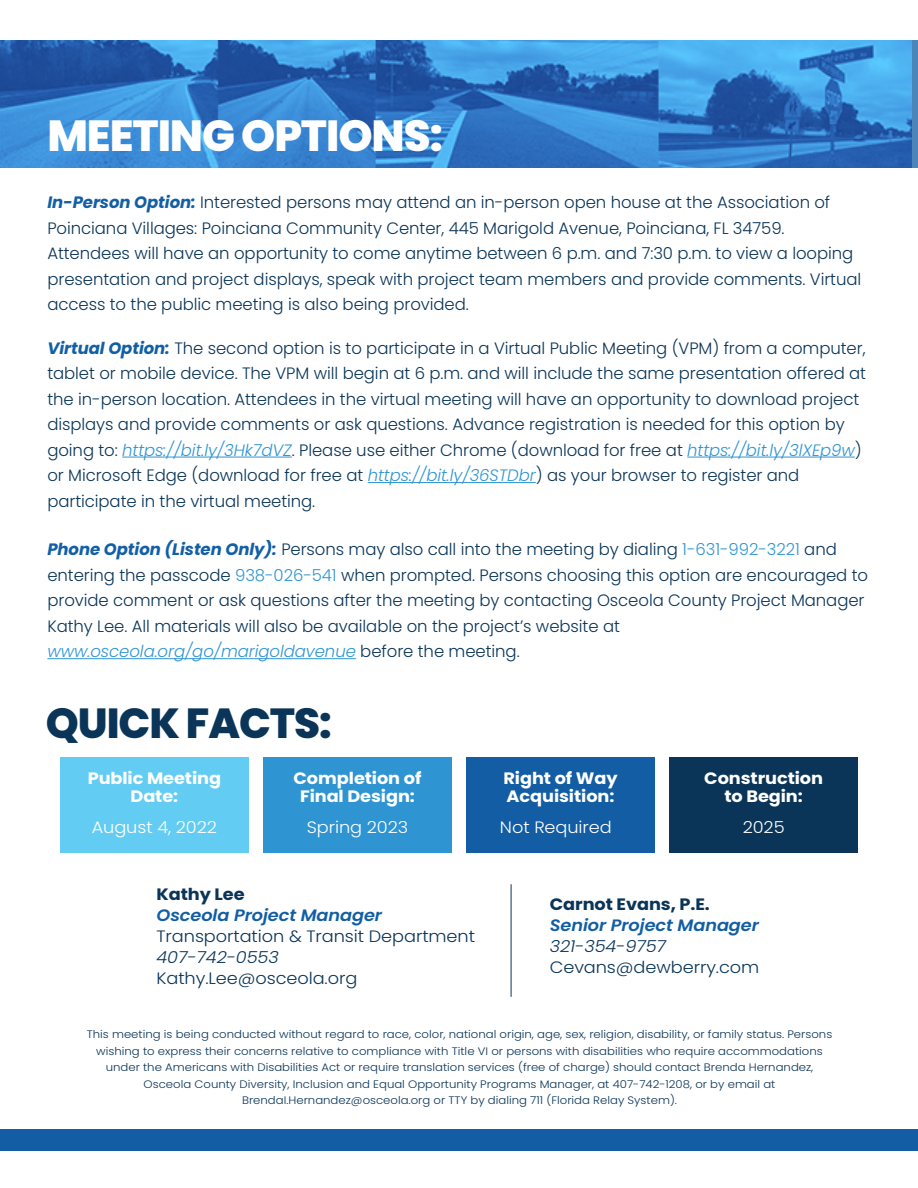
<style>
.page{position:relative;width:918px;height:1188px;background:#fff}
.page>*{position:absolute;margin:0;border:0;box-sizing:border-box;transform-origin:0 0}
.t1{font:800 43.5px "Poppins";letter-spacing:-.025em;color:#fff}
.t2{font:800 42px "Poppins";letter-spacing:-.025em;color:#0a3558}
.t3{font:300 16.5px/25.5px "Poppins";letter-spacing:-.005em;color:#0a3558}
.t4{font:300 16.5px/21px "Poppins";letter-spacing:-.005em;color:#0a3558;scale:1.08 1}
.t5{font:700 16.5px/18px "Poppins";letter-spacing:-.005em;color:#fff;text-align:center;scale:1.08 1}
.t6{font:italic 600 16.5px/21px "Poppins";letter-spacing:-.005em;color:#125ea5;scale:1.08 1}
.t7{font:300 16.5px "Poppins";letter-spacing:-.005em;color:#fff;scale:1.08 1}
.t8{font:300 10.8px/16.5px "Poppins";color:#0a3558;text-align:center;scale:1.08 1}
.s1{font-weight:700;font-style:italic;color:#135fa6}
.s2{font-style:italic;color:#3095d2}
.s3{color:#3095d2}
.s4{font-weight:700}
.s5{font-weight:600;font-style:italic;color:#125ea5}
.s6{font-style:italic}
.s7{font-weight:700;font-style:normal;color:#0a3558}
.s8{font-weight:300;color:#0a3558}
.s9{font-weight:300;font-style:normal;color:#0a3558}
</style>
<div class="page">
<hr style="left:511px;top:884px;width:1px;height:113px;background:#0a3558">
<hr style="left:47px;top:658px;width:309px;height:1px;background:#3095d2">
<hr style="left:368px;top:482px;width:168px;height:1px;background:#3095d2">
<hr style="left:687px;top:457px;width:168px;height:1px;background:#3095d2">
<hr style="left:122px;top:457px;width:170px;height:1px;background:#3095d2">
<div style="left:0;top:1129px;width:918px;height:22px;background:#125da4"></div>
<svg style="left:0;top:40px;width:918px;height:128px;background:#3680c9"></svg>
<div style="left:60px;top:757px;width:189px;height:95px;background:#63ccf3"></div>
<div style="left:263px;top:757px;width:189px;height:95px;background:#2e95d2"></div>
<div style="left:466px;top:757px;width:189px;height:95px;background:#125da4"></div>
<div style="left:669px;top:757px;width:189px;height:95px;background:#0a3558"></div>
<h2 class="t1" style="left:47px;top:111px;width:397px">MEETING OPTIONS:</h2>
<p class="t3" style="left:47px;top:190px;width:815px"><span class="s1">In-Person Option:</span> Interested persons may attend an in-person open house at the Association of Poinciana Villages: Poinciana Community Center, 445 Marigold Avenue, Poinciana, FL 34759.<br>Attendees will have an opportunity to come anytime between 6 p.m. and 7:30 p.m. to view a looping presentation and project displays, speak with project team members and provide comments. Virtual access to the public meeting is also being provided.</p>
<p class="t3" style="left:47px;top:335px;width:820px"><span class="s1">Virtual Option:</span> The second option is to participate in a Virtual Public Meeting (VPM) from a computer, tablet or mobile device. The VPM will begin at 6 p.m. and will include the same presentation offered at the in-person location. Attendees in the virtual meeting will have an opportunity to download project displays and provide comments or ask questions. Advance registration is needed for this option by going to: <span class="s2">https://bit.ly/3Hk7dVZ</span>. Please use either Chrome (download for free at <span class="s2">https://bit.ly/3lXEp9w</span>) or Microsoft Edge (download for free at <span class="s2">https://bit.ly/36STDbr</span>) as your browser to register and participate in the virtual meeting.</p>
<p class="t3" style="left:47px;top:537px;width:822px"><span class="s1">Phone Option (Listen Only):</span> Persons may also call into the meeting by dialing <span class="s3">1-631-992-3221</span> and entering the passcode <span class="s3">938-026-541</span> when prompted. Persons choosing this option are encouraged to provide comment or ask questions after the meeting by contacting Osceola County Project Manager Kathy Lee. All materials will also be available on the project’s website at <span class="s2">www.osceola.org/go/marigoldavenue</span> before the meeting.</p>
<h2 class="t2" style="left:46px;top:699px;width:287px">QUICK FACTS:</h2>
<p class="t5" style="left:88px;top:769px;width:125px">Public Meeting<br>Date:</p>
<p class="t7" style="left:92px;top:818px;width:117px">August 4, 2022</p>
<p class="t5" style="left:294px;top:769px;width:120px">Completion of<br>Final Design:</p>
<p class="t7" style="left:307px;top:818px;width:95px">Spring 2023</p>
<p class="t5" style="left:503px;top:769px;width:107px;text-align:left">Right of Way<br>Acquisition:</p>
<p class="t7" style="left:500px;top:818px;width:105px">Not Required</p>
<p class="t5" style="left:704px;top:769px;width:112px">Construction to Begin:</p>
<p class="t7" style="left:743px;top:818px;width:40px">2025</p>
<p class="t4" style="left:157px;top:884px;width:296px"><span class="s4">Kathy Lee<br></span><span class="s5">Osceola Project Manager<br></span>Transportation &amp; Transit Department<br><span class="s6">407-742-0553<br></span>Kathy.Lee@osceola.org</p>
<p class="t6" style="left:550px;top:894px;width:195px"><span class="s7">Carnot Evans, P.E.<br></span>Senior Project Manager<br><span class="s8">321-354-9757<br></span><span class="s9">Cevans@dewberry.com</span></p>
<p class="t8" style="left:87px;top:1026px;width:692px">This meeting is being conducted without regard to race, color, national origin, age, sex, religion, disability, or family status. Persons wishing to express their concerns relative to compliance with Title VI or persons with disabilities who require accommodations under the Americans with Disabilities Act or require translation services (free of charge) should contact Brenda Hernandez, Osceola County Diversity, Inclusion and Equal Opportunity Programs Manager, at 407-742-1208, or by email at BrendaI.Hernandez@osceola.org or TTY by dialing 711 (Florida Relay System).</p>
</div>
